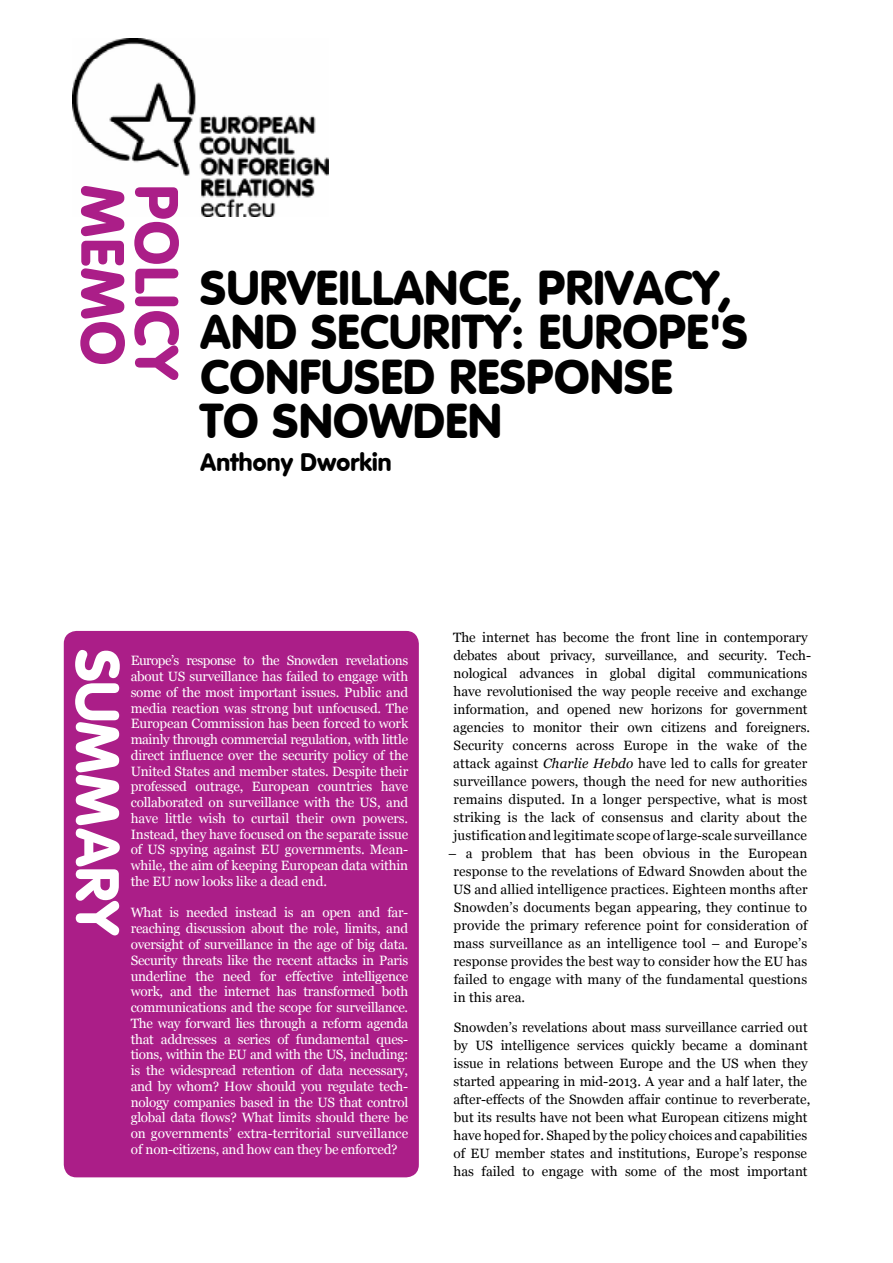
<style>
.page{position:relative;width:893px;height:1263px;background:#fff}
.page>*{position:absolute;margin:0;border:0;box-sizing:border-box;transform-origin:0 0}
.t1{font:900 60px "VAG Rounded";letter-spacing:.02em;color:#ab1e88}
.t2{font:900 60px "VAG Rounded";letter-spacing:.01em;color:#fff}
.t3{font:900 47.85px/44.5px "VAG Rounded";letter-spacing:.01em;color:#000}
.t4{font:900 24.75px "VAG Rounded";letter-spacing:.01em;color:#000}
.t5{font:13.5px/18px "Georgia";color:#000}
.t6{font:13.5px/15.8px "Georgia";letter-spacing:-.01em;color:#fff;text-align:justify}
.s1{font-style:italic}
</style>
<div class="page">
<img style="left:73px;top:38px;width:256px;height:179px">
<div style="left:64px;top:631px;width:355px;height:546px;background:#ab1e88;border-radius:13px"></div>
<h1 class="t1" style="left:139px;top:185px;width:182px;rotate:90deg">MEMO</h1>
<h1 class="t1" style="left:193px;top:185px;width:198px;rotate:90deg">POLICY</h1>
<h2 class="t3" style="left:200px;top:267px;width:549px">SURVEILLANCE, PRIVACY,<br>AND SECURITY: EUROPE'S<br>CONFUSED RESPONSE<br>TO SNOWDEN</h2>
<h3 class="t4" style="left:200px;top:448px;width:193px">Anthony Dworkin</h3>
<h1 class="t2" style="left:134px;top:650px;width:288px;rotate:90deg">SUMMARY</h1>
<p class="t6" style="left:131px;top:652px;width:279px">Europe’s response to the Snowden revelations about US surveillance has failed to engage with some of the most important issues. Public and media reaction was strong but unfocused. The European Commission has been forced to work mainly through commercial regulation, with little direct influence over the security policy of the United States and member states. Despite their professed outrage, European countries have collaborated on surveillance with the US, and have little wish to curtail their own powers.<br>Instead, they have focused on the separate issue of US spying against EU governments. Mean&shy;while, the aim of keeping European data within the EU now looks like a dead end.</p>
<p class="t6" style="left:131px;top:904px;width:279px">What is needed instead is an open and far&shy;reaching discussion about the role, limits, and oversight of surveillance in the age of big data.<br>Security threats like the recent attacks in Paris underline the need for effective intelligence work, and the internet has transformed both communications and the scope for surveillance.<br>The way forward lies through a reform agenda that addresses a series of fundamental ques&shy;tions, within the EU and with the US, including: is the widespread retention of data necessary, and by whom? How should you regulate tech&shy;nology companies based in the US that control global data flows? What limits should there be on governments’ extra-territorial surveillance of non-citizens, and how can they be enforced?</p>
<p class="t5" style="left:453px;top:627px;width:360px">The internet has become the front line in contemporary debates about privacy, surveillance, and security. Tech&shy;nological advances in global digital communications have revolutionised the way people receive and exchange information, and opened new horizons for government agencies to monitor their own citizens and foreigners.<br>Security concerns across Europe in the wake of the attack against <span class="s1">Charlie Hebdo</span> have led to calls for greater surveillance powers, though the need for new authorities remains disputed. In a longer perspective, what is most striking is the lack of consensus and clarity about the justification and legitimate scope of large-scale surveillance</p>
<p class="t5" style="left:453px;top:843px;width:356px;text-align:justify;text-indent:-5px">– a problem that has been obvious in the European response to the revelations of Edward Snowden about the US and allied intelligence practices. Eighteen months after Snowden’s documents began appearing, they continue to provide the primary reference point for consideration of mass surveillance as an intelligence tool – and Europe’s response provides the best way to consider how the EU has failed to engage with many of the fundamental questions in this area.</p>
<p class="t5" style="left:453px;top:1018px;width:359px">Snowden’s revelations about mass surveillance carried out by US intelligence services quickly became a dominant issue in relations between Europe and the US when they started appearing in mid-2013. A year and a half later, the after-effects of the Snowden affair continue to reverberate, but its results have not been what European citizens might have hoped for. Shaped by the policy choices and capabilities of EU member states and institutions, Europe’s response has failed to engage with some of the most important</p>
</div>
